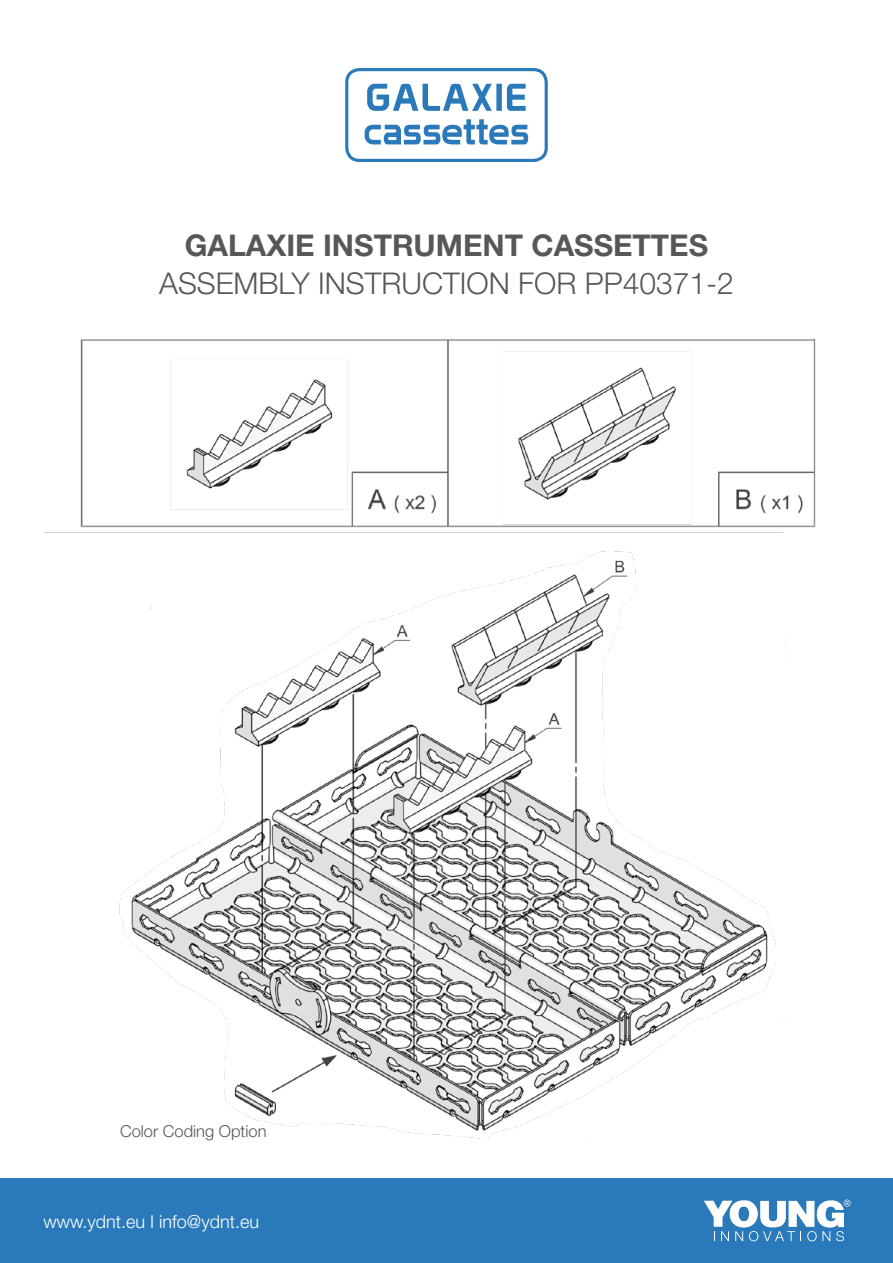
<style>
.page{position:relative;width:893px;height:1263px;background:#fff}
.page>*{position:absolute;margin:0;border:0;box-sizing:border-box;transform-origin:0 0}
.t1{font:300 30px "Helvetica Neue LT Pro";color:#575756}
.t2{font:700 30px "Helvetica Neue LT Pro";color:#575756}
.t3{font:300 18px "Helvetica Neue LT Std";color:#fff}
.t4{font:300 16.5px "Helvetica Neue LT Pro";color:#575756}
</style>
<div class="page">
<div style="left:0;top:1178px;width:893px;height:85px;background:#2a7abb"></div>
<svg style="left:704px;top:1199px;width:147px;height:42px"></svg>
<svg style="left:365px;top:119px;width:163px;height:25px"></svg>
<svg style="left:367px;top:84px;width:159px;height:27px"></svg>
<div style="left:345px;top:68px;width:203px;height:94px;border:3px solid #2a7abb;border-radius:13px"></div>
<img style="left:80px;top:338px;width:736px;height:190px">
<img style="left:119px;top:551px;width:668px;height:588px">
<p class="t2" style="left:185px;top:227px;width:525px">GALAXIE INSTRUMENT CASSETTES</p>
<p class="t1" style="left:159px;top:265px;width:576px">ASSEMBLY INSTRUCTION FOR PP40371-2</p>
<p class="t4" style="left:120px;top:1120px;width:148px">Color Coding Option</p>
<p class="t3" style="left:44px;top:1211px;width:217px">www.ydnt.eu I info@ydnt.eu</p>
</div>
